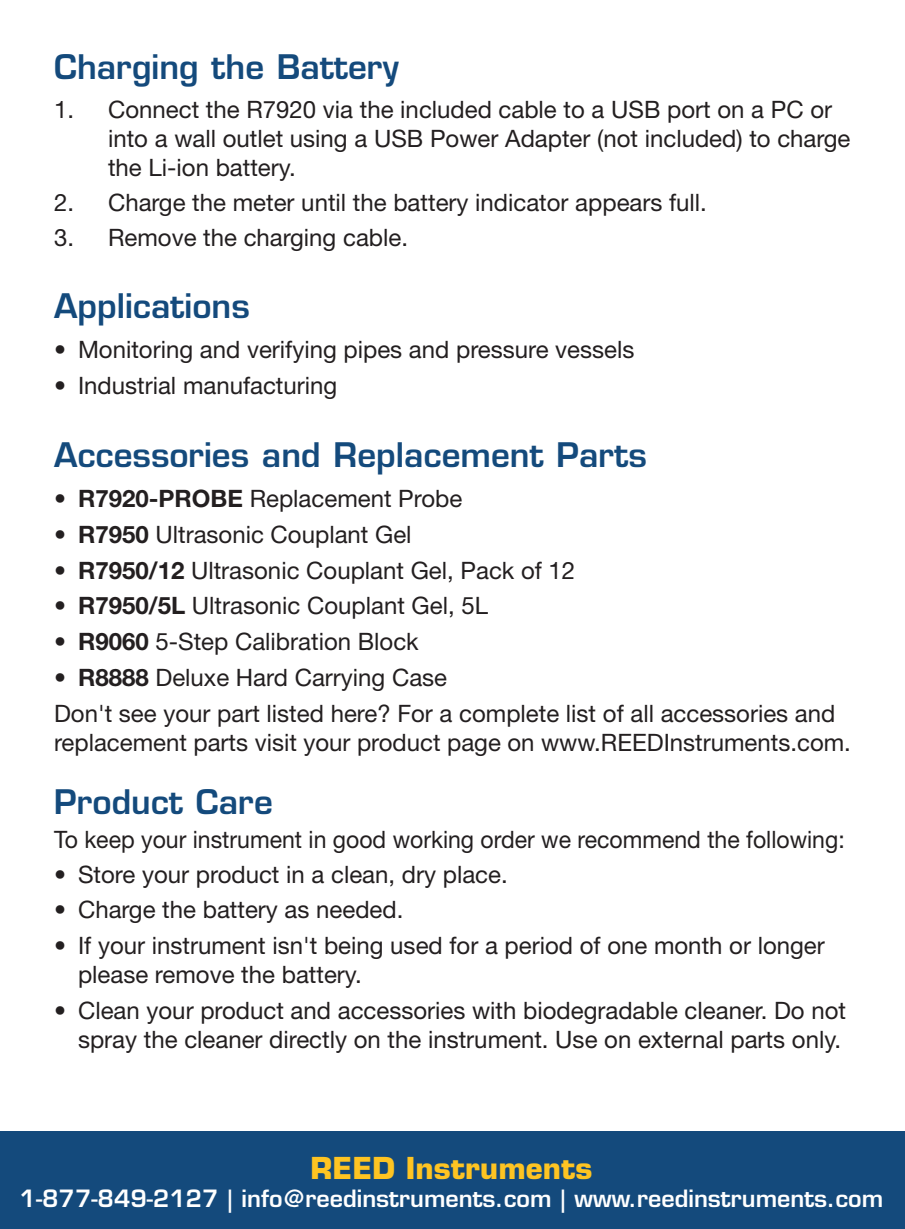
<style>
.page{position:relative;width:905px;height:1229px;background:#fff}
.page>*{position:absolute;margin:0;border:0;box-sizing:border-box;transform-origin:0 0}
.t1{font:600 33px "Eurostile LT Std";color:#144a7c}
.t2{font:700 29.4px "Eurostile LT Std";color:#fec422}
.t3{font:24px/28.8px "Helvetica Neue LT Std";color:#231f20}
.t4{font:24px "Helvetica Neue LT Std";color:#231f20;scale:.96 1}
.t5{font:600 23.4px "Eurostile LT Std";color:#fff}
.s1{font-weight:700}
</style>
<div class="page">
<div style="left:0;top:1131px;width:904px;height:97px;background:#144a7c"></div>
<h1 class="t1" style="left:54px;top:46px;width:346px">Charging the Battery</h1>
<p class="t3" style="left:108px;top:95px;width:744px;text-indent:-54px">1. Connect the R7920 via the included cable to a USB port on a PC or into a wall outlet using a USB Power Adapter (not included) to charge the Li-ion battery.</p>
<p class="t3" style="left:54px;top:187px;width:654px">2. Charge the meter until the battery indicator appears full.</p>
<p class="t3" style="left:54px;top:222px;width:355px">3. Remove the charging cable.</p>
<h1 class="t1" style="left:54px;top:285px;width:197px">Applications</h1>
<p class="t3" style="left:54px;top:334px;width:582px">• Monitoring and verifying pipes and pressure vessels</p>
<p class="t3" style="left:54px;top:370px;width:285px">• Industrial manufacturing</p>
<h1 class="t1" style="left:54px;top:434px;width:594px">Accessories and Replacement Parts</h1>
<p class="t3" style="left:54px;top:484px;width:410px">• <span class="s1">R7920-PROBE</span> Replacement Probe</p>
<p class="t3" style="left:54px;top:519px;width:359px">• <span class="s1">R7950</span> Ultrasonic Couplant Gel</p>
<p class="t3" style="left:54px;top:555px;width:523px">• <span class="s1">R7950/12</span> Ultrasonic Couplant Gel, Pack of 12</p>
<p class="t3" style="left:54px;top:591px;width:435px">• <span class="s1">R7950/5L</span> Ultrasonic Couplant Gel, 5L</p>
<p class="t3" style="left:54px;top:627px;width:366px">• <span class="s1">R9060</span> 5-Step Calibration Block</p>
<p class="t3" style="left:54px;top:659px;width:783px;line-height:35.7px">• <span class="s1">R8888</span> Deluxe Hard Carrying Case<br>Don't see your part listed here? For a complete list of all accessories and</p>
<p class="t3" style="left:54px;top:727px;width:798px">replacement parts visit your product page on www.REEDInstruments.com.</p>
<h1 class="t1" style="left:54px;top:781px;width:220px">Product Care</h1>
<p class="t4" style="left:54px;top:825px;width:825px">To keep your instrument in good working order we recommend the following:</p>
<p class="t3" style="left:54px;top:859px;width:455px">• Store your product in a clean, dry place.</p>
<p class="t3" style="left:54px;top:895px;width:351px">• Charge the battery as needed.</p>
<p class="t3" style="left:78px;top:931px;width:748px;text-indent:-24px">• If your instrument isn't being used for a period of one month or longer please remove the battery.</p>
<p class="t3" style="left:54px;top:995px;width:793px;text-align:right">• Clean your product and accessories with biodegradable cleaner. Do not spray the cleaner directly on the instrument. Use on external parts only.</p>
<p class="t2" style="left:310px;top:1149px;width:283px">REED Instruments</p>
<p class="t5" style="left:20px;top:1183px;width:865px">1-877-849-2127 | info@reedinstruments.com | www.reedinstruments.com</p>
</div>
